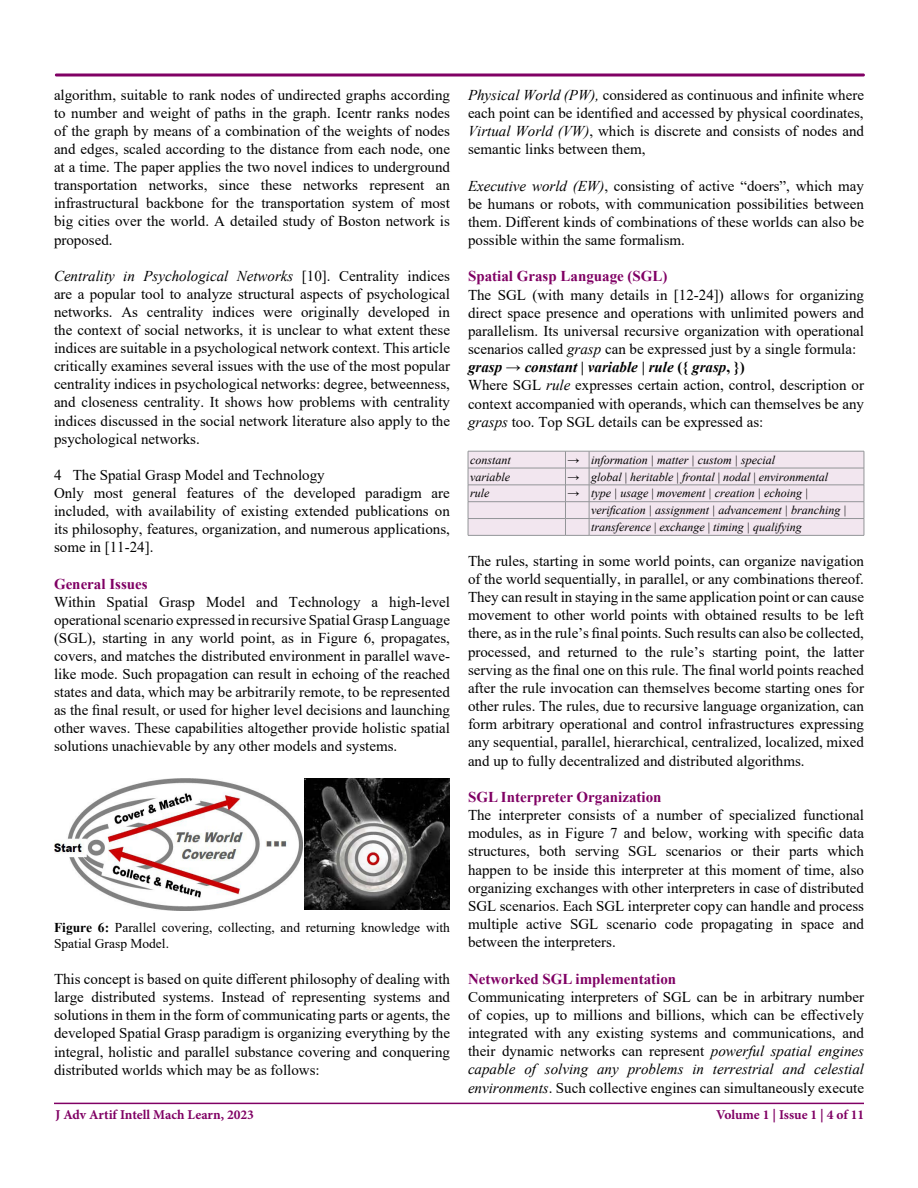
<style>
.page{position:relative;width:918px;height:1188px;background:#fff}
.page>*{position:absolute;margin:0;border:0;box-sizing:border-box;transform-origin:0 0}
.t1{font:15px/18.1px "Times New Roman";color:#000;text-align:justify}
.t2{font:700 15px "Times New Roman";color:#800064}
.t3{font:13.5px/16.4px "Times New Roman";color:#000}
.t4{font:700 13.5px "Minion Pro";color:#800064}
.t5{font:italic 12px/16.8px "Times New Roman";color:#000}
.s1{font-style:italic}
.s2{font-weight:700}
.s3{font-weight:700;font-style:italic}
.s4{font-style:normal}
</style>
<div class="page">
<hr style="left:54px;top:1103px;width:810px;height:1px;background:#800064">
<div style="left:55px;top:74px;width:810px;height:2px;border:2px solid #800064"></div>
<svg style="left:468px;top:451px;width:397px;height:85px;background:#ebe0e8"></svg>
<hr style="left:589px;top:535px;width:275px;height:1px;background:#939598">
<img style="left:54px;top:778px;width:249px;height:132px">
<img style="left:305px;top:778px;width:145px;height:131px">
<p class="t1" style="left:54px;top:85px;width:398px">algorithm, suitable to rank nodes of undirected graphs according to number and weight of paths in the graph. Icentr ranks nodes of the graph by means of a combination of the weights of nodes and edges, scaled according to the distance from each node, one at a time. The paper applies the two novel indices to underground transportation networks, since these networks represent an infrastructural backbone for the transportation system of most big cities over the world. A detailed study of Boston network is proposed.</p>
<p class="t1" style="left:54px;top:266px;width:398px"><span class="s1">Centrality in Psychological Networks</span> [10]. Centrality indices are a popular tool to analyze structural aspects of psychological networks. As centrality indices were originally developed in the context of social networks, it is unclear to what extent these indices are suitable in a psychological network context. This article critically examines several issues with the use of the most popular centrality indices in psychological networks: degree, betweenness, and closeness centrality. It shows how problems with centrality indices discussed in the social network literature also apply to the psychological networks.</p>
<p class="t1" style="left:54px;top:465px;width:397px;text-align:left">4 The Spatial Grasp Model and Technology<br>Only most general features of the developed paradigm are included, with availability of existing extended publications on its philosophy, features, organization, and numerous applications, some in [11-24].</p>
<p class="t2" style="left:54px;top:573px;width:95px">General Issues</p>
<p class="t1" style="left:54px;top:592px;width:398px">Within Spatial Grasp Model and Technology a high-level operational scenario expressed in recursive Spatial Grasp Language (SGL), starting in any world point, as in Figure 6, propagates, covers, and matches the distributed environment in parallel wave&shy;like mode. Such propagation can result in echoing of the reached states and data, which may be arbitrarily remote, to be represented as the final result, or used for higher level decisions and launching other waves. These capabilities altogether provide holistic spatial solutions unachievable by any other models and systems.</p>
<p class="t3" style="left:54px;top:919px;width:398px"><span class="s2">Figure 6:</span> Parallel covering, collecting, and returning knowledge with<br>Spatial Grasp Model.</p>
<p class="t1" style="left:54px;top:970px;width:398px">This concept is based on quite different philosophy of dealing with large distributed systems. Instead of representing systems and solutions in them in the form of communicating parts or agents, the developed Spatial Grasp paradigm is organizing everything by the integral, holistic and parallel substance covering and conquering distributed worlds which may be as follows:</p>
<p class="t1" style="left:468px;top:85px;width:398px"><span class="s1">Physical World (PW),</span> considered as continuous and infinite where each point can be identified and accessed by physical coordinates, <span class="s1">Virtual World (VW)</span>, which is discrete and consists of nodes and semantic links between them,</p>
<p class="t1" style="left:468px;top:176px;width:398px"><span class="s1">Executive world (EW)</span>, consisting of active “doers”, which may be humans or robots, with communication possibilities between them. Different kinds of combinations of these worlds can also be possible within the same formalism.</p>
<p class="t2" style="left:468px;top:266px;width:201px">Spatial Grasp Language (SGL)</p>
<p class="t1" style="left:468px;top:285px;width:398px;text-align:left">The SGL (with many details in [12-24]) allows for organizing direct space presence and operations with unlimited powers and parallelism. Its universal recursive organization with operational scenarios called <span class="s1">grasp</span> can be expressed just by a single formula: <span class="s3">grasp</span> → <span class="s3">constant</span> <span class="s2">|</span> <span class="s3">variable</span> <span class="s2">|</span> <span class="s3">rule</span> <span class="s2">({</span> <span class="s3">grasp</span><span class="s2">, })<br></span>Where SGL <span class="s1">rule</span> expresses certain action, control, description or context accompanied with operands, which can themselves be any <span class="s1">grasps</span> too. Top SGL details can be expressed as:</p>
<p class="t5" style="left:470px;top:451px;width:42px">constant</p>
<p class="t5" style="left:568px;top:451px;width:209px"><span class="s4">→</span> information | matter | custom | special</p>
<p class="t5" style="left:470px;top:468px;width:41px">variable</p>
<p class="t5" style="left:568px;top:468px;width:262px"><span class="s4">→</span> global <span class="s4">|</span> heritable <span class="s4">|</span> frontal <span class="s4">|</span> nodal <span class="s4">|</span> environmental</p>
<p class="t5" style="left:470px;top:485px;width:21px">rule</p>
<p class="t5" style="left:591px;top:485px;width:257px;text-indent:-24px"><span class="s4">→</span> type | usage <span class="s4">|</span> movement | creation | echoing | verification | assignment | advancement | branching | transference <span class="s4">|</span> exchange <span class="s4">|</span> timing | qualifying</p>
<p class="t1" style="left:468px;top:551px;width:398px">The rules, starting in some world points, can organize navigation of the world sequentially, in parallel, or any combinations thereof.<br>They can result in staying in the same application point or can cause movement to other world points with obtained results to be left there, as in the rule’s final points. Such results can also be collected, processed, and returned to the rule’s starting point, the latter serving as the final one on this rule. The final world points reached after the rule invocation can themselves become starting ones for other rules. The rules, due to recursive language organization, can form arbitrary operational and control infrastructures expressing any sequential, parallel, hierarchical, centralized, localized, mixed and up to fully decentralized and distributed algorithms.</p>
<p class="t2" style="left:468px;top:786px;width:195px">SGL Interpreter Organization</p>
<p class="t1" style="left:468px;top:806px;width:398px">The interpreter consists of a number of specialized functional modules, as in Figure 7 and below, working with specific data structures, both serving SGL scenarios or their parts which happen to be inside this interpreter at this moment of time, also organizing exchanges with other interpreters in case of distributed SGL scenarios. Each SGL interpreter copy can handle and process multiple active SGL scenario code propagating in space and between the interpreters.</p>
<p class="t2" style="left:468px;top:968px;width:210px">Networked SGL implementation</p>
<p class="t1" style="left:468px;top:987px;width:398px">Communicating interpreters of SGL can be in arbitrary number of copies, up to millions and billions, which can be effectively integrated with any existing systems and communications, and their dynamic networks can represent <span class="s1">powerful spatial engines capable of solving any problems in terrestrial and celestial environments</span>. Such collective engines can simultaneously execute</p>
<p class="t4" style="left:55px;top:1105px;width:200px">J Adv Artif Intell Mach Learn, 2023</p>
<p class="t4" style="left:716px;top:1106px;width:150px">Volume 1 | Issue 1 | 4 of 11</p>
</div>
